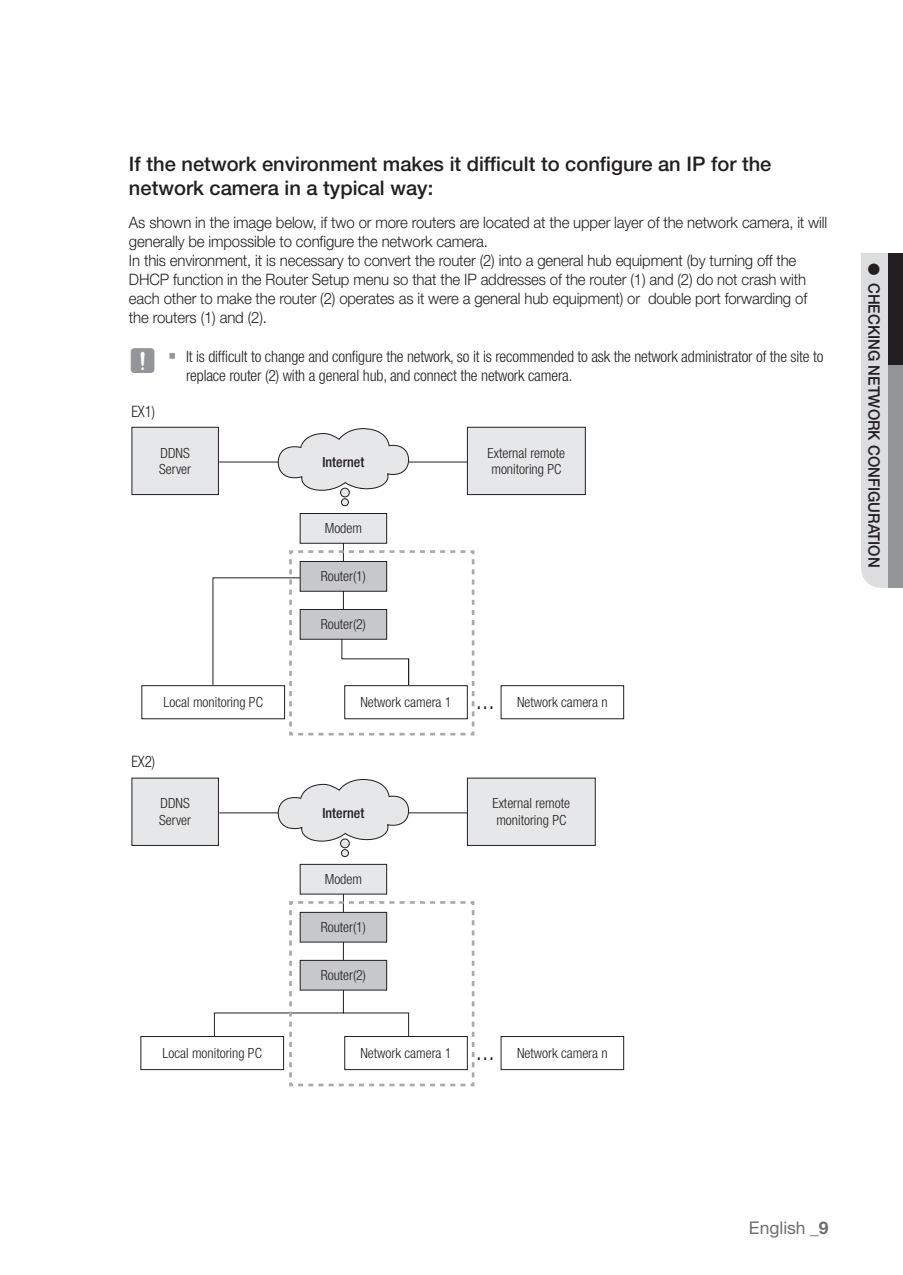
<style>
.page{position:relative;width:903px;height:1275px;background:#fff}
.page>*{position:absolute;margin:0;border:0;box-sizing:border-box;transform-origin:0 0}
.t1{font:500 20.12px/24.2px "Helvetica Neue cp";color:#231f20}
.t2{font:17.5px "Helvetica Neue cp";color:#6d6e70}
.t3{font:300 15.75px/18.9px "Helvetica Neue cp";letter-spacing:-.01em;color:#231f20;scale:.95 1}
.t4{font:300 condensed 15.75px/18.9px "Helvetica Neue cp";letter-spacing:-.01em;color:#231f20}
.t5{font:500 15.75px "Helvetica Neue cp";color:#231f20;scale:.95 1}
.t6{font:300 condensed 15.75px "Helvetica Neue cp";letter-spacing:-.01em;color:#231f20;scale:.95 1}
.t7{font:300 condensed 14px/16.8px "Helvetica Neue cp";color:#231f20}
.t8{font:500 condensed 14px "Helvetica Neue cp";color:#231f20}
.s1{font-family:"SIBD P1400";font-weight:400;font-stretch:normal;font-size:28px;color:#939598}
.s2{font-size:26.25px}
.s3{font-weight:700}
</style>
<div class="page">
<div style="left:861px;top:253px;width:27px;height:335px;background:#dcddde"></div>
<div style="left:888px;top:253px;width:15px;height:335px;background:#939598"></div>
<div style="left:888px;top:253px;width:15px;height:112px;background:#231f20"></div>
<hr style="left:219px;top:462px;width:249px;height:1px;background:#231f20">
<hr style="left:343px;top:523px;width:1px;height:106px;background:#231f20">
<svg style="left:277px;top:428px;width:133px;height:63px"></svg>
<div style="left:341px;top:499px;width:7px;height:7px;background:#e6e7e8;border-radius:50%"></div>
<div style="left:341px;top:498px;width:8px;height:8px;border:1px solid #231f20;border-radius:50%"></div>
<div style="left:340px;top:488px;width:9px;height:9px;background:#e6e7e8;border-radius:50%"></div>
<div style="left:340px;top:488px;width:10px;height:9px;border:1px solid #231f20;border-radius:50%"></div>
<div style="left:300px;top:513px;width:87px;height:30px;background:#e6e7e8"></div>
<div style="left:300px;top:513px;width:87px;height:31px;border:1px solid #231f20"></div>
<div style="left:132px;top:427px;width:86px;height:68px;background:#e6e7e8"></div>
<div style="left:131px;top:427px;width:88px;height:68px;border:1px solid #231f20"></div>
<div style="left:467px;top:427px;width:118px;height:68px;background:#e6e7e8"></div>
<div style="left:467px;top:427px;width:119px;height:68px;border:1px solid #231f20"></div>
<div style="left:141px;top:685px;width:144px;height:34px;border:1px solid #231f20"></div>
<div style="left:501px;top:685px;width:123px;height:34px;border:1px solid #231f20"></div>
<svg style="left:212px;top:549px;width:263px;height:187px"></svg>
<hr style="left:219px;top:812px;width:249px;height:1px;background:#231f20">
<hr style="left:343px;top:874px;width:1px;height:140px;background:#231f20">
<svg style="left:277px;top:779px;width:133px;height:63px"></svg>
<div style="left:341px;top:850px;width:7px;height:7px;background:#e6e7e8;border-radius:50%"></div>
<div style="left:341px;top:849px;width:8px;height:8px;border:1px solid #231f20;border-radius:50%"></div>
<div style="left:340px;top:839px;width:9px;height:9px;background:#e6e7e8;border-radius:50%"></div>
<div style="left:340px;top:838px;width:10px;height:10px;border:1px solid #231f20;border-radius:50%"></div>
<div style="left:300px;top:864px;width:87px;height:30px;background:#e6e7e8"></div>
<div style="left:300px;top:864px;width:87px;height:30px;border:1px solid #231f20"></div>
<div style="left:132px;top:778px;width:86px;height:67px;background:#e6e7e8"></div>
<div style="left:131px;top:778px;width:88px;height:68px;border:1px solid #231f20"></div>
<div style="left:467px;top:778px;width:128px;height:67px;background:#e6e7e8"></div>
<div style="left:467px;top:778px;width:129px;height:68px;border:1px solid #231f20"></div>
<div style="left:140px;top:1036px;width:144px;height:34px;border:1px solid #231f20"></div>
<div style="left:501px;top:1036px;width:123px;height:34px;border:1px solid #231f20"></div>
<svg style="left:213px;top:900px;width:262px;height:187px"></svg>
<p class="t1" style="left:129px;top:153px;width:644px">If the network environment makes it difficult to configure an IP for the network camera in a typical way:</p>
<p class="t3" style="left:129px;top:215px;width:736px">As shown in the image below, if two or more routers are located at the upper layer of the network camera, it will generally be impossible to configure the network camera.<br>In this environment, it is necessary to convert the router (2) into a general hub equipment (by turning off the DHCP function in the Router Setup menu so that the IP addresses of the router (1) and (2) do not crash with each other to make the router (2) operates as it were a general hub equipment) or double port forwarding of the routers (1) and (2).</p>
<p class="t4" style="left:186px;top:348px;width:639px;text-indent:-57px"><span class="s1">J</span> It is difficult to change and configure the network, so it is recommended to ask the network administrator of the site to replace router (2) with a general hub, and connect the network camera.</p>
<p class="t6" style="left:131px;top:405px;width:26px">EX1)</p>
<p class="t8" style="left:322px;top:457px;width:43px">Internet</p>
<p class="t7" style="left:159px;top:445px;width:33px">DDNS<br>Server</p>
<p class="t7" style="left:488px;top:445px;width:79px">External remote monitoring PC</p>
<p class="t7" style="left:325px;top:521px;width:39px">Modem</p>
<p class="t7" style="left:321px;top:569px;width:47px">Router(1)</p>
<p class="t7" style="left:321px;top:617px;width:47px">Router(2)</p>
<p class="t7" style="left:163px;top:695px;width:101px">Local monitoring PC</p>
<p class="t7" style="left:360px;top:695px;width:249px">Network camera 1 <span class="s2">...</span> Network camera n</p>
<p class="t6" style="left:131px;top:756px;width:26px">EX2)</p>
<p class="t7" style="left:159px;top:796px;width:33px">DDNS<br>Server</p>
<p class="t7" style="left:492px;top:796px;width:79px">External remote monitoring PC</p>
<p class="t8" style="left:322px;top:808px;width:43px">Internet</p>
<p class="t7" style="left:325px;top:872px;width:39px">Modem</p>
<p class="t7" style="left:321px;top:920px;width:47px">Router(1)</p>
<p class="t7" style="left:321px;top:968px;width:47px">Router(2)</p>
<p class="t7" style="left:162px;top:1046px;width:101px">Local monitoring PC</p>
<p class="t7" style="left:360px;top:1046px;width:249px">Network camera 1 <span class="s2">...</span> Network camera n</p>
<p class="t5" style="left:879px;top:263px;width:322px;rotate:90deg">● CHECKING NETWORK CONFIGURATION</p>
<p class="t2" style="left:749px;top:1222px;width:81px">English <span class="s3">_9</span></p>
</div>
